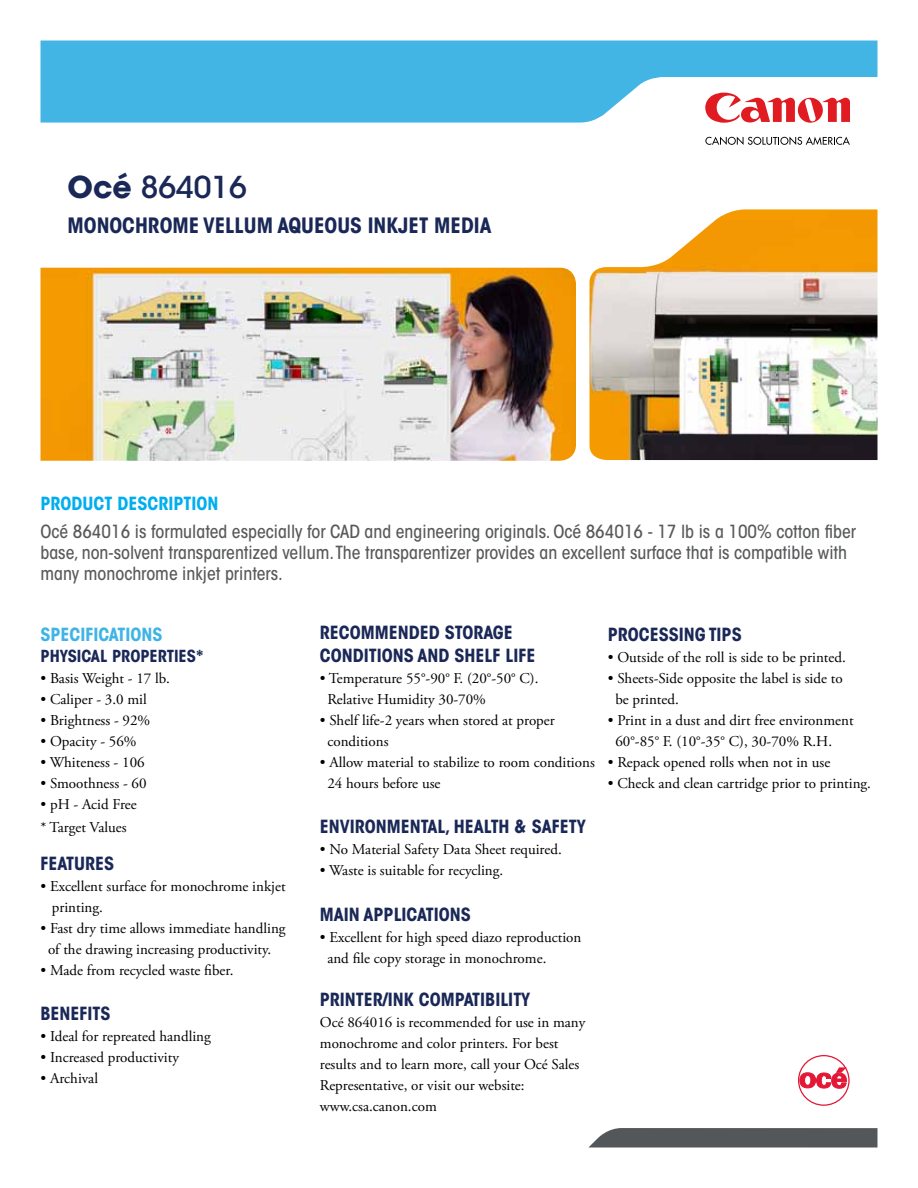
<style>
.page{position:relative;width:918px;height:1188px;background:#fff}
.page>*{position:absolute;margin:0;border:0;box-sizing:border-box;transform-origin:0 0}
.t1{font:500 30px "ITC Avant Garde Std";color:#1a2857}
.t2{font:700 condensed 21px "ITC Avant Garde Std";color:#1a2857}
.t3{font:500 condensed 18px/21px "ITC Avant Garde Std";color:#58595b}
.t4{font:700 condensed 18px/22.5px "ITC Avant Garde Std";color:#1a2857}
.t5{font:700 condensed 18px "ITC Avant Garde Std";color:#00aeef}
.t6{font:700 condensed 18px "ITC Avant Garde Std";color:#40b4e5}
.t7{font:700 condensed 16.5px "ITC Avant Garde Std";color:#1a2857}
.t8{font:15px/21px "Adobe Garamond Pro";color:#000}
.s1{font-weight:700}
</style>
<div class="page">
<svg style="left:40px;top:40px;width:838px;height:83px;background:#5abee7"></svg>
<svg style="left:705px;top:137px;width:145px;height:8px"></svg>
<svg style="left:705px;top:93px;width:145px;height:30px"></svg>
<svg style="left:588px;top:1128px;width:290px;height:20px;background:#5e6265"></svg>
<svg style="left:799px;top:1068px;width:49px;height:20px"></svg>
<div style="left:798px;top:1055px;width:52px;height:51px;border:1px solid #e31837;border-radius:50%"></div>
<img style="left:590px;top:209px;width:288px;height:251px">
<img style="left:40px;top:268px;width:536px;height:193px">
<h1 class="t1" style="left:68px;top:168px;width:181px"><span class="s1">Océ</span> 864016</h1>
<h2 class="t2" style="left:68px;top:212px;width:424px">MONOCHROME VELLUM AQUEOUS INKJET MEDIA</h2>
<p class="t5" style="left:40px;top:492px;width:180px">PRODUCT DESCRIPTION</p>
<p class="t3" style="left:40px;top:521px;width:817px">Océ 864016 is formulated especially for CAD and engineering originals. Océ 864016 - 17 lb is a 100% cotton fiber base, non-solvent transparentized vellum. The transparentizer provides an excellent surface that is compatible with many monochrome inkjet printers.</p>
<p class="t6" style="left:40px;top:623px;width:87px">SPECIFICATIONS</p>
<p class="t7" style="left:40px;top:646px;width:164px">PHYSICAL PROPERTIES*</p>
<p class="t8" style="left:40px;top:669px;width:131px">• Basis Weight - 17 lb.</p>
<p class="t8" style="left:40px;top:690px;width:108px">• Caliper - 3.0 mil</p>
<p class="t8" style="left:40px;top:711px;width:111px">• Brightness - 92%</p>
<p class="t8" style="left:40px;top:732px;width:98px">• Opacity - 56%</p>
<p class="t8" style="left:40px;top:753px;width:106px">• Whiteness - 106</p>
<p class="t8" style="left:40px;top:774px;width:108px">• Smoothness - 60</p>
<p class="t8" style="left:40px;top:794px;width:98px;line-height:22.5px">• pH - Acid Free * Target Values</p>
<p class="t4" style="left:40px;top:852px;width:75px">FEATURES</p>
<p class="t8" style="left:52px;top:876px;width:235px;text-indent:-11px">• Excellent surface for monochrome inkjet printing.</p>
<p class="t8" style="left:40px;top:918px;width:247px;text-align:center">• Fast dry time allows immediate handling of the drawing increasing productivity.</p>
<p class="t8" style="left:40px;top:960px;width:194px">• Made from recycled waste fiber.</p>
<p class="t4" style="left:40px;top:1002px;width:72px">BENEFITS</p>
<p class="t8" style="left:40px;top:1026px;width:172px">• Ideal for repreated handling</p>
<p class="t8" style="left:40px;top:1047px;width:140px">• Increased productivity</p>
<p class="t8" style="left:40px;top:1068px;width:59px">• Archival</p>
<p class="t4" style="left:320px;top:621px;width:217px">RECOMMENDED STORAGE<br>CONDITIONS AND SHELF LIFE</p>
<p class="t8" style="left:327px;top:668px;width:213px;text-indent:-8px">• Temperature 55°-90° F. (20°-50° C).<br>Relative Humidity 30-70%</p>
<p class="t8" style="left:327px;top:710px;width:229px;text-indent:-8px">• Shelf life-2 years when stored at proper conditions</p>
<p class="t8" style="left:327px;top:752px;width:269px;text-indent:-8px">• Allow material to stabilize to room conditions<br>24 hours before use</p>
<p class="t4" style="left:320px;top:815px;width:267px">ENVIRONMENTAL, HEALTH &amp; SAFETY</p>
<p class="t8" style="left:320px;top:840px;width:243px">• No Material Safety Data Sheet required.</p>
<p class="t8" style="left:320px;top:861px;width:185px">• Waste is suitable for recycling.</p>
<p class="t4" style="left:320px;top:903px;width:152px">MAIN APPLICATIONS</p>
<p class="t8" style="left:327px;top:927px;width:256px;text-indent:-8px">• Excellent for high speed diazo reproduction and file copy storage in monochrome.</p>
<p class="t4" style="left:320px;top:988px;width:212px">PRINTER/INK COMPATIBILITY</p>
<p class="t8" style="left:320px;top:1012px;width:267px">Océ 864016 is recommended for use in many monochrome and color printers. For best results and to learn more, call your Océ Sales Representative, or visit our website: www.csa.canon.com</p>
<p class="t4" style="left:608px;top:623px;width:21px">PROCESSING</p>
<p class="t4" style="left:709px;top:623px;width:33px">TI PS</p>
<p class="t8" style="left:608px;top:647px;width:240px">• Outside of the roll is side to be printed.</p>
<p class="t8" style="left:615px;top:668px;width:229px;text-indent:-8px">• Sheets-Side opposite the label is side to be printed.</p>
<p class="t8" style="left:615px;top:710px;width:240px;text-indent:-8px">• Print in a dust and dirt free environment<br>60°-85° F. (10°-35° C), 30-70% R.H.</p>
<p class="t8" style="left:608px;top:752px;width:224px">• Repack opened rolls when not in use</p>
<p class="t8" style="left:608px;top:773px;width:265px">• Check and clean cartridge prior to printing.</p>
</div>
